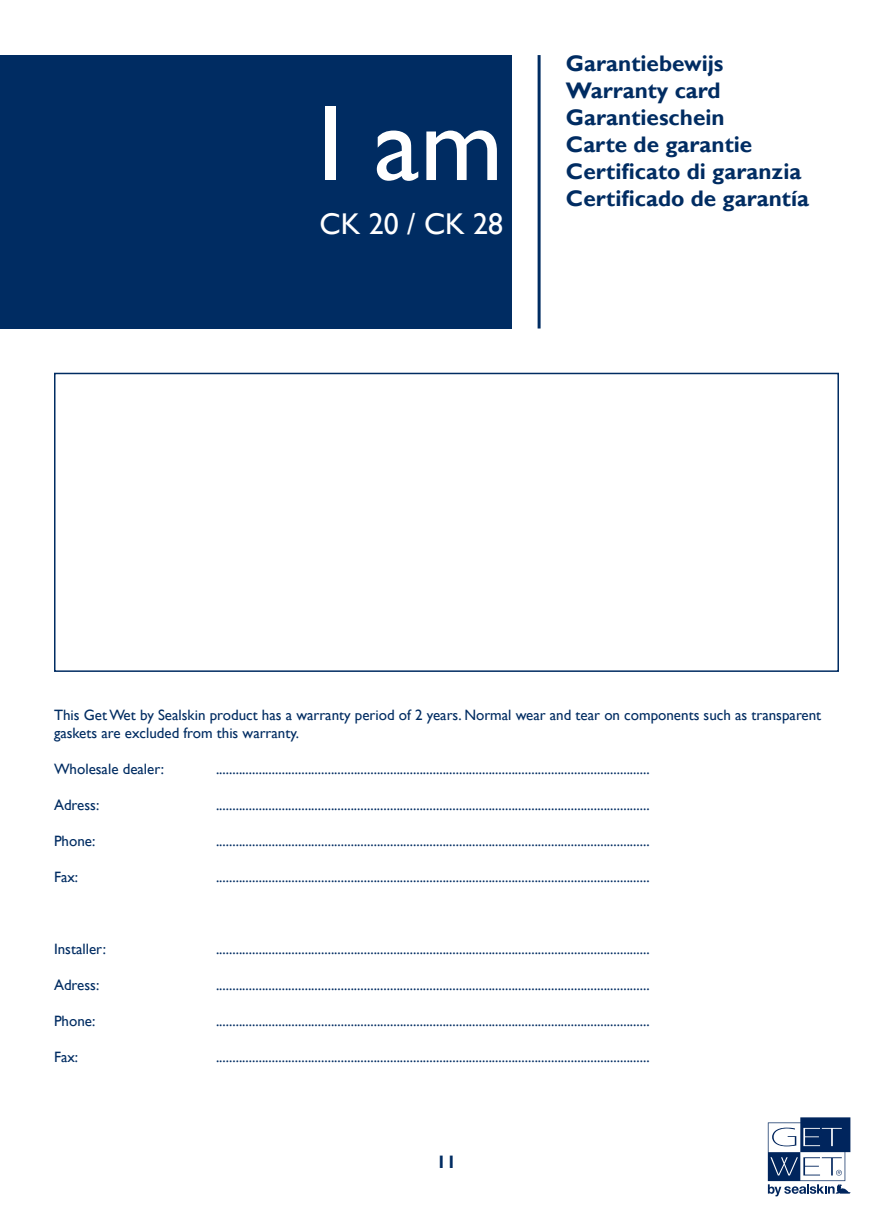
<style>
.page{position:relative;width:893px;height:1212px;background:#fff}
.page>*{position:absolute;margin:0;border:0;box-sizing:border-box;transform-origin:0 0}
.t1{font:108px "Gill Sans";color:#fff}
.t2{font:30px "Gill Sans";color:#fff}
.t3{font:700 22.5px "Gill Sans";color:#002c62}
.t4{font:700 18px "Gill Sans";color:#002c62}
.t5{font:15px/18px "Gill Sans";color:#002c62}
</style>
<div class="page">
<svg style="left:768px;top:1117px;width:82px;height:79px"></svg>
<div style="left:54px;top:373px;width:785px;height:299px;border:2px solid #002c62"></div>
<div style="left:0;top:55px;width:512px;height:274px;background:#002c62"></div>
<hr style="left:538px;top:55px;width:3px;height:273px;background:#002c62">
<p class="t1" style="left:317px;top:81px;width:188px">I am</p>
<p class="t2" style="left:320px;top:206px;width:185px">CK 20 / CK 28</p>
<p class="t3" style="left:566px;top:49px;width:159px">Garantiebewijs</p>
<p class="t3" style="left:566px;top:76px;width:156px">Warranty card</p>
<p class="t3" style="left:566px;top:103px;width:160px">Garantieschein</p>
<p class="t3" style="left:566px;top:130px;width:188px">Carte de garantie</p>
<p class="t3" style="left:566px;top:157px;width:237px">Certificato di garanzia</p>
<p class="t3" style="left:566px;top:184px;width:245px">Certificado de garantía</p>
<p class="t5" style="left:54px;top:706px;width:769px">This Get Wet by Sealskin product has a warranty period of 2 years. Normal wear and tear on components such as transparent gaskets are excluded from this warranty.</p>
<p class="t5" style="left:54px;top:760px;width:112px">Wholesale dealer:</p>
<p class="t5" style="left:216px;top:760px;width:435px">....................................................................................................................................</p>
<p class="t5" style="left:54px;top:796px;width:47px">Adress:</p>
<p class="t5" style="left:216px;top:796px;width:435px">....................................................................................................................................</p>
<p class="t5" style="left:54px;top:832px;width:43px">Phone:</p>
<p class="t5" style="left:216px;top:832px;width:435px">....................................................................................................................................</p>
<p class="t5" style="left:54px;top:868px;width:26px">Fax:</p>
<p class="t5" style="left:216px;top:868px;width:435px">....................................................................................................................................</p>
<p class="t5" style="left:54px;top:940px;width:54px">Installer:</p>
<p class="t5" style="left:216px;top:940px;width:435px">....................................................................................................................................</p>
<p class="t5" style="left:54px;top:976px;width:47px">Adress:</p>
<p class="t5" style="left:216px;top:976px;width:435px">....................................................................................................................................</p>
<p class="t5" style="left:54px;top:1012px;width:43px">Phone:</p>
<p class="t5" style="left:216px;top:1012px;width:435px">....................................................................................................................................</p>
<p class="t5" style="left:54px;top:1048px;width:26px">Fax:</p>
<p class="t5" style="left:216px;top:1048px;width:435px">....................................................................................................................................</p>
<p class="t4" style="left:437px;top:1151px;width:21px">11</p>
</div>
